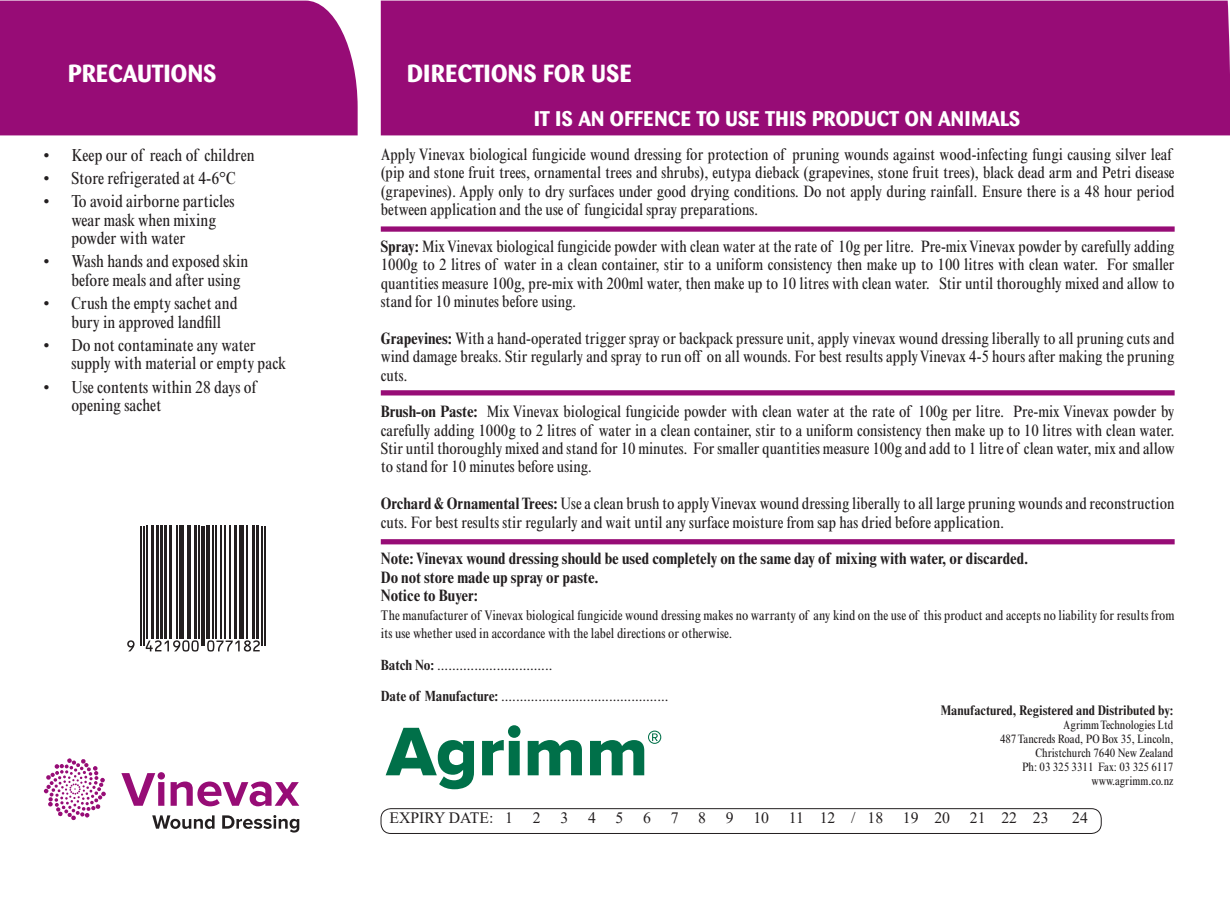
<style>
.page{position:relative;width:1230px;height:904px;background:#fff}
.page>*{position:absolute;margin:0;border:0;box-sizing:border-box;transform-origin:0 0}
.t1{font:700 24.5px "Barmeno";letter-spacing:.02em;color:#fff}
.t2{font:700 21px "Barmeno";letter-spacing:.02em;color:#fff}
.t3{font:condensed 17.5px/18.4px "Times New Roman";color:#231f20}
.t4{font:condensed 16.62px/18.4px "Times New Roman";color:#231f20;text-align:justify}
.t5{font:700 condensed 16.62px/18.4px "Times New Roman";color:#231f20}
.t6{font:15.75px "Times New Roman";color:#231f20}
.t7{font:condensed 14.88px/31.5px "Times New Roman";color:#231f20}
.t8{font:condensed 14px/18.4px "Times New Roman";color:#231f20}
.t9{font:700 condensed 14px "Times New Roman";color:#231f20}
.t10{font:condensed 12.25px/14px "Times New Roman";color:#231f20;text-align:right}
.s1{font-weight:700}
</style>
<div class="page">
<div style="left:381px;top:1px;width:849px;height:134px;background:#970c76"></div>
<div style="left:381px;top:808px;width:720px;height:25px;border:1px solid #231f20;border-radius:10px"></div>
<div style="left:381px;top:226px;width:793px;height:6px;background:#970c76"></div>
<div style="left:381px;top:390px;width:793px;height:5px;background:#970c76"></div>
<div style="left:381px;top:539px;width:793px;height:5px;background:#970c76"></div>
<div style="left:0;top:1px;width:358px;height:134px;background:#970c76"></div>
<svg style="left:128px;top:525px;width:138px;height:127px"></svg>
<hr style="left:141px;top:525px;width:1px;height:120px;background:#231f20">
<hr style="left:143px;top:525px;width:2px;height:120px;background:#231f20">
<hr style="left:146px;top:525px;width:1px;height:114px;background:#231f20">
<hr style="left:151px;top:525px;width:3px;height:114px;background:#231f20">
<hr style="left:156px;top:525px;width:3px;height:114px;background:#231f20">
<hr style="left:160px;top:525px;width:3px;height:114px;background:#231f20">
<hr style="left:164px;top:525px;width:3px;height:114px;background:#231f20">
<hr style="left:169px;top:525px;width:3px;height:114px;background:#231f20">
<hr style="left:176px;top:525px;width:1px;height:114px;background:#231f20">
<hr style="left:179px;top:525px;width:2px;height:114px;background:#231f20">
<hr style="left:183px;top:525px;width:1px;height:114px;background:#231f20">
<hr style="left:187px;top:525px;width:3px;height:114px;background:#231f20">
<hr style="left:194px;top:525px;width:3px;height:114px;background:#231f20">
<hr style="left:198px;top:525px;width:2px;height:114px;background:#231f20">
<hr style="left:201px;top:525px;width:1px;height:120px;background:#231f20">
<hr style="left:204px;top:525px;width:1px;height:120px;background:#231f20">
<hr style="left:206px;top:525px;width:4px;height:114px;background:#231f20">
<hr style="left:213px;top:525px;width:1px;height:114px;background:#231f20">
<hr style="left:215px;top:525px;width:2px;height:114px;background:#231f20">
<hr style="left:221px;top:525px;width:1px;height:114px;background:#231f20">
<hr style="left:225px;top:525px;width:1px;height:114px;background:#231f20">
<hr style="left:230px;top:525px;width:1px;height:114px;background:#231f20">
<hr style="left:234px;top:525px;width:2px;height:114px;background:#231f20">
<hr style="left:239px;top:525px;width:3px;height:114px;background:#231f20">
<hr style="left:243px;top:525px;width:1px;height:114px;background:#231f20">
<hr style="left:247px;top:525px;width:1px;height:114px;background:#231f20">
<hr style="left:252px;top:525px;width:3px;height:114px;background:#231f20">
<hr style="left:256px;top:525px;width:3px;height:114px;background:#231f20">
<hr style="left:261px;top:525px;width:1px;height:120px;background:#231f20">
<hr style="left:264px;top:525px;width:1px;height:120px;background:#231f20">
<svg style="left:127px;top:640px;width:8px;height:11px"></svg>
<svg style="left:146px;top:640px;width:53px;height:11px"></svg>
<svg style="left:207px;top:640px;width:53px;height:11px"></svg>
<svg style="left:152px;top:815px;width:147px;height:17px"></svg>
<svg style="left:44px;top:758px;width:62px;height:62px"></svg>
<svg style="left:121px;top:772px;width:178px;height:34px"></svg>
<svg style="left:386px;top:725px;width:275px;height:64px"></svg>
<p class="t1" style="left:68px;top:59px;width:150px">PRECAUTIONS</p>
<p class="t1" style="left:407px;top:59px;width:226px">DIRECTIONS FOR USE</p>
<p class="t3" style="left:43px;top:145px;width:213px">• Keep our of reach of children</p>
<p class="t3" style="left:43px;top:169px;width:194px">• Store refrigerated at 4-6°C</p>
<p class="t3" style="left:71px;top:192px;width:165px;text-indent:-28px">• To avoid airborne particles wear mask when mixing powder with water</p>
<p class="t3" style="left:71px;top:252px;width:178px;text-indent:-28px">• Wash hands and exposed skin before meals and after using</p>
<p class="t3" style="left:71px;top:294px;width:168px;text-indent:-28px">• Crush the empty sachet and bury in approved landfill</p>
<p class="t3" style="left:71px;top:336px;width:216px;text-indent:-28px">• Do not contaminate any water supply with material or empty pack</p>
<p class="t3" style="left:71px;top:377px;width:186px;text-indent:-28px">• Use contents within 28 days of opening sachet</p>
<p class="t2" style="left:534px;top:106px;width:487px">IT IS AN OFFENCE TO USE THIS PRODUCT ON ANIMALS</p>
<p class="t4" style="left:381px;top:145px;width:795px;text-align:left">Apply Vinevax biological fungicide wound dressing for protection of pruning wounds against wood-infecting fungi causing silver leaf (pip and stone fruit trees, ornamental trees and shrubs), eutypa dieback (grapevines, stone fruit trees), black dead arm and Petri disease (grapevines). Apply only to dry surfaces under good drying conditions. Do not apply during rainfall. Ensure there is a 48 hour period between application and the use of fungicidal spray preparations.</p>
<p class="t4" style="left:381px;top:237px;width:795px"><span class="s1">Spray:</span> Mix Vinevax biological fungicide powder with clean water at the rate of 10g per litre. Pre-mix Vinevax powder by carefully adding 1000g to 2 litres of water in a clean container, stir to a uniform consistency then make up to 100 litres with clean water. For smaller quantities measure 100g, pre-mix with 200ml water, then make up to 10 litres with clean water. Stir until thoroughly mixed and allow to stand for 10 minutes before using.</p>
<p class="t4" style="left:381px;top:329px;width:795px"><span class="s1">Grapevines:</span> With a hand-operated trigger spray or backpack pressure unit, apply vinevax wound dressing liberally to all pruning cuts and wind damage breaks. Stir regularly and spray to run off on all wounds. For best results apply Vinevax 4-5 hours after making the pruning cuts.</p>
<p class="t4" style="left:381px;top:402px;width:795px"><span class="s1">Brush-on Paste:</span> Mix Vinevax biological fungicide powder with clean water at the rate of 100g per litre. Pre-mix Vinevax powder by carefully adding 1000g to 2 litres of water in a clean container, stir to a uniform consistency then make up to 10 litres with clean water.<br>Stir until thoroughly mixed and stand for 10 minutes. For smaller quantities measure 100g and add to 1 litre of clean water, mix and allow to stand for 10 minutes before using.</p>
<p class="t4" style="left:381px;top:494px;width:795px"><span class="s1">Orchard &amp; Ornamental Trees:</span> Use a clean brush to apply Vinevax wound dressing liberally to all large pruning wounds and reconstruction cuts. For best results stir regularly and wait until any surface moisture from sap has dried before application.</p>
<p class="t5" style="left:381px;top:549px;width:649px">Note: Vinevax wound dressing should be used completely on the same day of mixing with water, or discarded.<br>Do not store made up spray or paste.<br>Notice to Buyer:</p>
<p class="t8" style="left:381px;top:605px;width:795px">The manufacturer of Vinevax biological fungicide wound dressing makes no warranty of any kind on the use of this product and accepts no liability for results from its use whether used in accordance with the label directions or otherwise.</p>
<p class="t7" style="left:381px;top:648px;width:289px"><span class="s1">Batch No:</span> ...............................<br><span class="s1">Date of Manufacture:</span> .............................................</p>
<p class="t9" style="left:941px;top:701px;width:234px">Manufactured, Registered and Distributed by:</p>
<p class="t10" style="left:1000px;top:717px;width:175px">Agrimm Technologies Ltd<br>487 Tancreds Road, PO Box 35, Lincoln,<br>Christchurch 7640 New Zealand<br>Ph: 03 325 3311 Fax: 03 325 6117 www.agrimm.co.nz</p>
<p class="t6" style="left:389px;top:806px;width:125px">EXPIRY DATE: 1</p>
<p class="t6" style="left:533px;top:806px;width:9px">2</p>
<p class="t6" style="left:560px;top:806px;width:9px">3</p>
<p class="t6" style="left:588px;top:806px;width:9px">4</p>
<p class="t6" style="left:615px;top:806px;width:9px">5</p>
<p class="t6" style="left:643px;top:806px;width:9px">6</p>
<p class="t6" style="left:671px;top:806px;width:9px">7</p>
<p class="t6" style="left:698px;top:806px;width:9px">8</p>
<p class="t6" style="left:726px;top:806px;width:9px">9</p>
<p class="t6" style="left:753px;top:806px;width:17px">10</p>
<p class="t6" style="left:789px;top:806px;width:96px">11 12 / 18</p>
<p class="t6" style="left:903px;top:806px;width:49px">19 20</p>
<p class="t6" style="left:970px;top:806px;width:80px">21 22 23</p>
<p class="t6" style="left:1072px;top:806px;width:17px">24</p>
</div>
